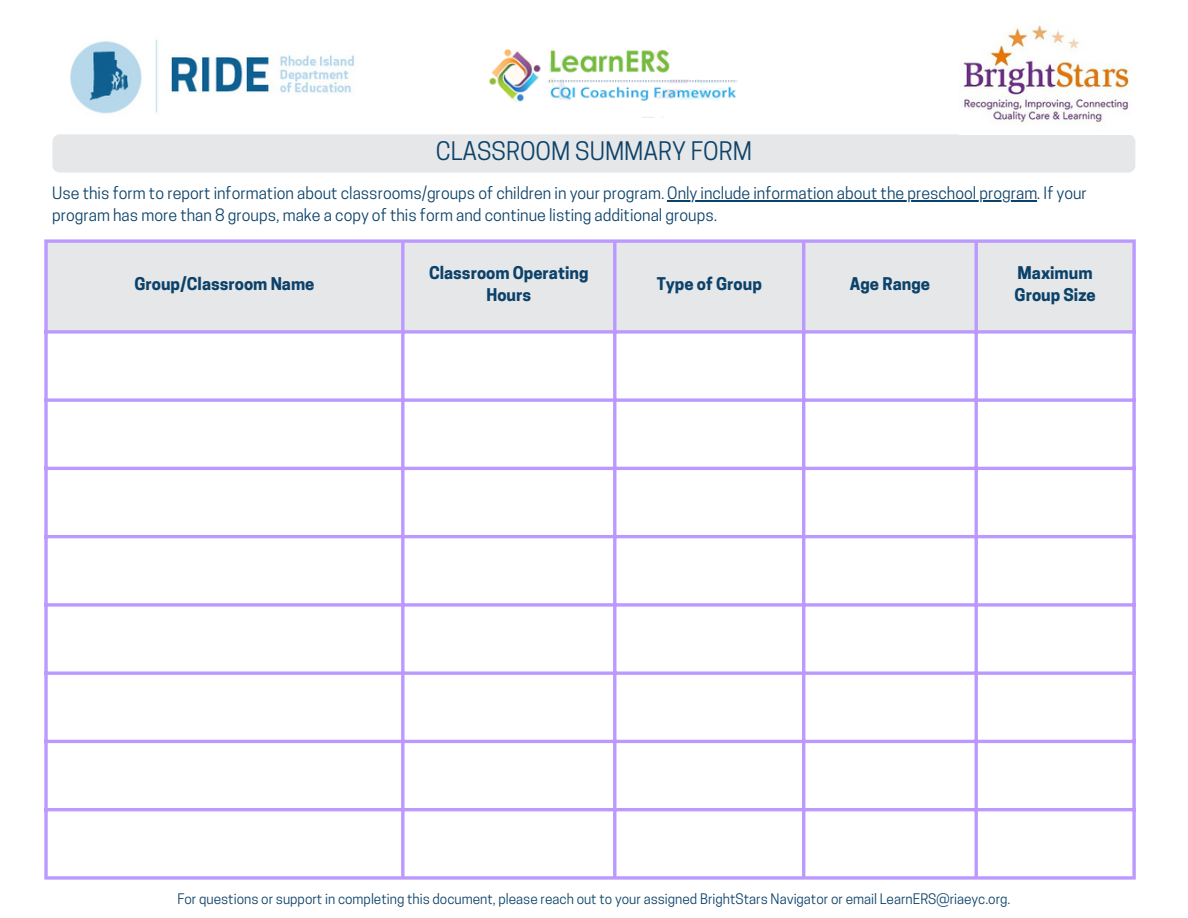
<style>
.page{position:relative;width:1188px;height:918px;background:#fff}
.page>*{position:absolute;margin:0;border:0;box-sizing:border-box;transform-origin:0 0}
.t1{font:24px "Cooper Hewitt";color:#0c426a}
.t2{font:700 16.5px/22.5px "Cooper Hewitt";color:#0c426a;text-align:center}
.t3{font:16.05px/21.3px "Cooper Hewitt";color:#0c426a}
.t4{font:13.65px "Cooper Hewitt";color:#0c426a}
</style>
<div class="page">
<div style="left:52px;top:134px;width:1083px;height:39px;background:#e6e7e8;border-radius:7px"></div>
<img style="left:70px;top:39px;width:284px;height:75px">
<img style="left:489px;top:48px;width:249px;height:55px">
<img style="left:959px;top:25px;width:171px;height:110px">
<div style="left:48px;top:243px;width:1084px;height:87px;background:#e6e7e8"></div>
<svg style="left:44px;top:243px;width:4px;height:633px;background:#c4a8fe"></svg>
<svg style="left:401px;top:243px;width:4px;height:633px;background:#c4a7fe"></svg>
<hr style="left:613px;top:243px;width:3px;height:633px;background:#b9f">
<hr style="left:802px;top:243px;width:3px;height:633px;background:#b9f">
<hr style="left:975px;top:243px;width:3px;height:633px;background:#b9f">
<svg style="left:1132px;top:243px;width:4px;height:633px;background:#c4a8fe"></svg>
<svg style="left:44px;top:239px;width:1092px;height:4px;background:#c4a7fd"></svg>
<svg style="left:44px;top:330px;width:1092px;height:4px;background:#c3a7fd"></svg>
<svg style="left:44px;top:398px;width:1092px;height:4px;background:#c5a8ff"></svg>
<hr style="left:44px;top:467px;width:1092px;height:3px;background:#b9f">
<hr style="left:44px;top:535px;width:1092px;height:3px;background:#b9f">
<svg style="left:44px;top:603px;width:1092px;height:4px;background:#c5a8ff"></svg>
<svg style="left:44px;top:671px;width:1092px;height:4px;background:#c5a8ff"></svg>
<hr style="left:44px;top:740px;width:1092px;height:3px;background:#b9f">
<hr style="left:44px;top:808px;width:1092px;height:3px;background:#b9f">
<svg style="left:44px;top:876px;width:1092px;height:4px;background:#c5a8fe"></svg>
<hr style="left:667px;top:201px;width:370px;height:1px;background:#0c426a">
<h1 class="t1" style="left:436px;top:142px;width:318px">CLASSROOM SUMMARY FORM</h1>
<p class="t3" style="left:52px;top:185px;width:1036px">Use this form to report information about classrooms/groups of children in your program. Only include information about the preschool program. If your program has more than 8 groups, make a copy of this form and continue listing additional groups.</p>
<p class="t2" style="left:134px;top:275px;width:181px">Group/Classroom Name</p>
<p class="t2" style="left:429px;top:263px;width:161px">Classroom Operating<br>Hours</p>
<p class="t2" style="left:657px;top:275px;width:107px">Type of Group</p>
<p class="t2" style="left:850px;top:275px;width:82px">Age Range</p>
<p class="t2" style="left:1015px;top:263px;width:83px;text-align:left">Maximum<br>Group Size</p>
<p class="t4" style="left:177px;top:894px;width:835px">For questions or support in completing this document, please reach out to your assigned BrightStars Navigator or email LearnERS@riaeyc.org.</p>
</div>
